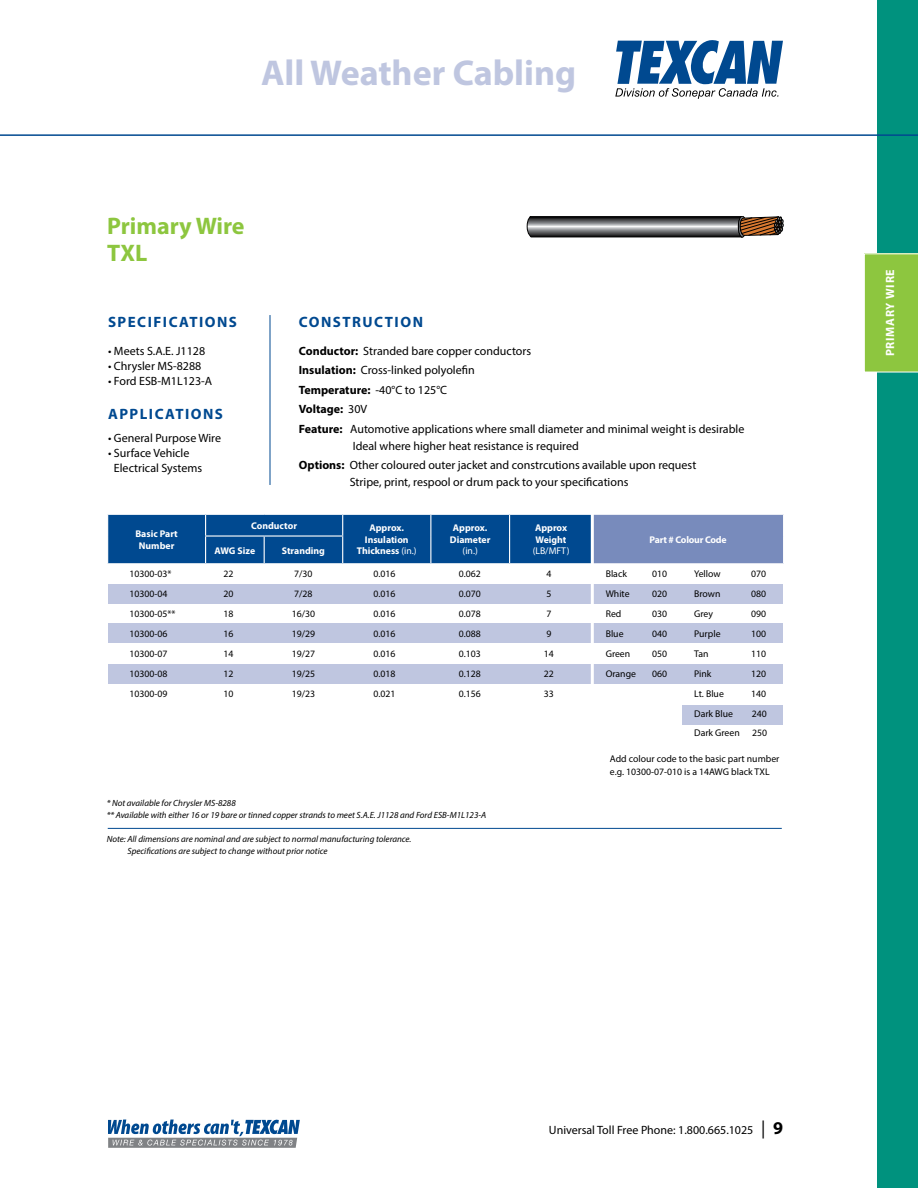
<style>
.page{position:relative;width:918px;height:1188px;background:#fff}
.page>*{position:absolute;margin:0;border:0;box-sizing:border-box;transform-origin:0 0}
.t1{font:700 36px "Myriad Pro";color:#bfc6e0}
.t2{font:700 24px/27px "Myriad Pro";color:#8dc63f}
.t3{font:700 15px "Myriad Pro";letter-spacing:.1em;color:#004990}
.t4{font:12px/19.5px "Myriad Pro";color:#000}
.t5{font:700 12px "Myriad Pro";letter-spacing:.06em;color:#fff}
.t6{font:9.75px/12.8px "Myriad Pro";color:#000}
.t7{font:700 9.75px/11.7px "Myriad Pro";color:#fff;text-align:center}
.t8{font:700 9.75px "Myriad Pro";letter-spacing:-.02em;color:#fff}
.t9{font:9.75px "Myriad Pro";color:#fff}
.t10{font:italic 9px/12px "Myriad Pro";color:#000}
.s1{font-weight:700}
.s2{font-weight:400}
.s3{font-size:18px}
.s4{font-weight:700;font-size:18px}
</style>
<div class="page">
<div style="left:683px;top:705px;width:100px;height:19px;background:#bfc6e0"></div>
<div style="left:878px;top:0;width:40px;height:1188px;background:#00927e"></div>
<svg style="left:108px;top:1120px;width:192px;height:28px"></svg>
<svg style="left:615px;top:40px;width:168px;height:59px"></svg>
<div style="left:864px;top:253px;width:54px;height:119px;background:#8dc63f"></div>
<div style="left:108px;top:624px;width:675px;height:19px;background:#bfc6e0"></div>
<div style="left:108px;top:664px;width:675px;height:20px;background:#bfc6e0"></div>
<div style="left:108px;top:584px;width:675px;height:20px;background:#bfc6e0"></div>
<div style="left:593px;top:514px;width:191px;height:50px;background:#788bbc"></div>
<hr style="left:593px;top:514px;width:191px;height:1px;background:#fff">
<svg style="left:783px;top:515px;width:1px;height:48px"></svg>
<hr style="left:593px;top:563px;width:191px;height:1px;background:#fff">
<div style="left:107px;top:514px;width:484px;height:50px;background:#004990"></div>
<hr style="left:206px;top:563px;width:58px;height:1px;background:#fff">
<hr style="left:264px;top:563px;width:79px;height:1px;background:#fff">
<hr style="left:108px;top:828px;width:674px;height:1px;background:#004990">
<hr style="left:270px;top:315px;width:1px;height:170px;background:#004990">
<hr style="left:0;top:134px;width:918px;height:2px;background:#004990">
<svg style="left:527px;top:216px;width:256px;height:21px;background:#6e6865"></svg>
<hr style="left:591px;top:504px;width:3px;height:186px;background:#fff">
<h1 class="t1" style="left:261px;top:50px;width:317px">All Weather Cabling</h1>
<h2 class="t2" style="left:107px;top:212px;width:139px">Primary Wire<br>TXL</h2>
<p class="t3" style="left:108px;top:312px;width:131px">SPECIFICATIONS</p>
<p class="t4" style="left:108px;top:341px;width:99px">• Meets S.A.E. J1128</p>
<p class="t4" style="left:108px;top:356px;width:95px">• Chrysler MS-8288</p>
<p class="t4" style="left:108px;top:371px;width:106px">• Ford ESB-M1L123-A</p>
<p class="t3" style="left:108px;top:404px;width:117px">APPLICATIONS</p>
<p class="t4" style="left:108px;top:428px;width:115px">• General Purpose Wire</p>
<p class="t4" style="left:114px;top:446px;width:90px;line-height:15px;text-indent:-6px">• Surface Vehicle<br>Electrical Systems</p>
<p class="t3" style="left:299px;top:312px;width:126px">CONSTRUCTION</p>
<p class="t4" style="left:299px;top:341px;width:447px"><span class="s1">Conductor:</span> Stranded bare copper conductors<br><span class="s1">Insulation:</span> Cross-linked polyolefin<br><span class="s1">Temperature:</span> -40°C to 125°C<br><span class="s1">Voltage:</span> 30V<br><span class="s1">Feature:</span> Automotive applications where small diameter and minimal weight is desirable</p>
<p class="t4" style="left:299px;top:436px;width:399px;text-indent:54px">Ideal where higher heat resistance is required<br><span class="s1">Options:</span> Other coloured outer jacket and constrcutions available upon request</p>
<p class="t4" style="left:350px;top:472px;width:280px">Stripe, print, respool or drum pack to your specifications</p>
<p class="t7" style="left:135px;top:527px;width:44px">Basic Part<br>Number</p>
<p class="t7" style="left:251px;top:519px;width:47px">Conductor</p>
<p class="t7" style="left:357px;top:522px;width:61px">Approx.<br>Insulation<br>Thickness <span class="s2">(in.)</span></p>
<p class="t7" style="left:450px;top:522px;width:42px">Approx.<br>Diameter</p>
<p class="t7" style="left:215px;top:544px;width:42px">AWG Size</p>
<p class="t7" style="left:282px;top:544px;width:45px">Stranding</p>
<p class="t9" style="left:463px;top:545px;width:17px">(in.)</p>
<p class="t7" style="left:535px;top:522px;width:34px;text-align:left">Approx<br>Weight</p>
<p class="t9" style="left:533px;top:545px;width:38px">(LB/MFT)</p>
<p class="t6" style="left:129px;top:568px;width:44px">10300-03*</p>
<p class="t6" style="left:223px;top:568px;width:12px">22</p>
<p class="t6" style="left:294px;top:568px;width:20px">7/30</p>
<p class="t6" style="left:373px;top:568px;width:24px">0.016</p>
<p class="t6" style="left:459px;top:568px;width:24px">0.062</p>
<p class="t6" style="left:546px;top:568px;width:7px">4</p>
<p class="t6" style="left:129px;top:588px;width:40px">10300-04</p>
<p class="t6" style="left:223px;top:588px;width:12px">20</p>
<p class="t6" style="left:294px;top:588px;width:20px">7/28</p>
<p class="t6" style="left:373px;top:588px;width:24px">0.016</p>
<p class="t6" style="left:459px;top:588px;width:24px">0.070</p>
<p class="t6" style="left:546px;top:588px;width:7px">5</p>
<p class="t6" style="left:129px;top:607px;width:48px">10300-05**</p>
<p class="t6" style="left:223px;top:607px;width:12px">18</p>
<p class="t6" style="left:292px;top:607px;width:25px">16/30</p>
<p class="t6" style="left:373px;top:607px;width:24px">0.016</p>
<p class="t6" style="left:459px;top:607px;width:24px">0.078</p>
<p class="t6" style="left:546px;top:607px;width:7px">7</p>
<p class="t6" style="left:129px;top:627px;width:40px">10300-06</p>
<p class="t6" style="left:223px;top:627px;width:12px">16</p>
<p class="t6" style="left:292px;top:627px;width:25px">19/29</p>
<p class="t6" style="left:373px;top:627px;width:24px">0.016</p>
<p class="t6" style="left:459px;top:627px;width:24px">0.088</p>
<p class="t6" style="left:546px;top:627px;width:7px">9</p>
<p class="t6" style="left:129px;top:647px;width:40px">10300-07</p>
<p class="t6" style="left:223px;top:647px;width:12px">14</p>
<p class="t6" style="left:292px;top:647px;width:25px">19/27</p>
<p class="t6" style="left:373px;top:647px;width:24px">0.016</p>
<p class="t6" style="left:459px;top:647px;width:24px">0.103</p>
<p class="t6" style="left:544px;top:647px;width:12px">14</p>
<p class="t6" style="left:129px;top:667px;width:40px">10300-08</p>
<p class="t6" style="left:223px;top:667px;width:12px">12</p>
<p class="t6" style="left:292px;top:667px;width:25px">19/25</p>
<p class="t6" style="left:373px;top:667px;width:24px">0.018</p>
<p class="t6" style="left:459px;top:667px;width:24px">0.128</p>
<p class="t6" style="left:544px;top:667px;width:12px">22</p>
<p class="t6" style="left:129px;top:687px;width:40px">10300-09</p>
<p class="t6" style="left:223px;top:687px;width:12px">10</p>
<p class="t6" style="left:292px;top:687px;width:25px">19/23</p>
<p class="t6" style="left:373px;top:687px;width:24px">0.021</p>
<p class="t6" style="left:459px;top:687px;width:24px">0.156</p>
<p class="t6" style="left:544px;top:687px;width:12px">33</p>
<p class="t10" style="left:107px;top:796px;width:381px">* Not available for Chrysler MS-8288<br>** Available with either 16 or 19 bare or tinned copper strands to meet S.A.E. J1128 and Ford ESB-M1L123-A</p>
<p class="t10" style="left:127px;top:832px;width:286px;text-indent:-21px">Note: All dimensions are nominal and are subject to normal manufacturing tolerance.<br>Specifications are subject to change without prior notice</p>
<p class="t8" style="left:649px;top:533px;width:79px">Part # Colour Code</p>
<p class="t6" style="left:606px;top:568px;width:23px">Black</p>
<p class="t6" style="left:652px;top:568px;width:17px">010</p>
<p class="t6" style="left:694px;top:568px;width:28px">Yellow</p>
<p class="t6" style="left:751px;top:568px;width:17px">070</p>
<p class="t6" style="left:606px;top:588px;width:25px">White</p>
<p class="t6" style="left:652px;top:588px;width:17px">020</p>
<p class="t6" style="left:694px;top:588px;width:28px">Brown</p>
<p class="t6" style="left:751px;top:588px;width:17px">080</p>
<p class="t6" style="left:606px;top:607px;width:17px">Red</p>
<p class="t6" style="left:652px;top:607px;width:17px">030</p>
<p class="t6" style="left:694px;top:607px;width:20px">Grey</p>
<p class="t6" style="left:751px;top:607px;width:17px">090</p>
<p class="t6" style="left:606px;top:627px;width:19px">Blue</p>
<p class="t6" style="left:652px;top:627px;width:17px">040</p>
<p class="t6" style="left:694px;top:627px;width:28px">Purple</p>
<p class="t6" style="left:751px;top:627px;width:17px">100</p>
<p class="t6" style="left:606px;top:647px;width:26px">Green</p>
<p class="t6" style="left:652px;top:647px;width:17px">050</p>
<p class="t6" style="left:694px;top:647px;width:16px">Tan</p>
<p class="t6" style="left:751px;top:647px;width:17px">110</p>
<p class="t6" style="left:606px;top:667px;width:32px">Orange</p>
<p class="t6" style="left:652px;top:667px;width:17px">060</p>
<p class="t6" style="left:694px;top:667px;width:19px">Pink</p>
<p class="t6" style="left:751px;top:667px;width:17px">120</p>
<p class="t6" style="left:694px;top:687px;width:31px">Lt. Blue</p>
<p class="t6" style="left:751px;top:687px;width:17px">140</p>
<p class="t6" style="left:694px;top:707px;width:40px">Dark Blue</p>
<p class="t6" style="left:752px;top:707px;width:17px">240</p>
<p class="t6" style="left:694px;top:727px;width:47px">Dark Green</p>
<p class="t6" style="left:752px;top:727px;width:17px">250</p>
<p class="t6" style="left:610px;top:752px;width:171px">Add colour code to the basic part number e.g. 10300-07-010 is a 14AWG black TXL</p>
<p class="t5" style="left:882px;top:356px;width:89px;rotate:-90deg">PRIMARY WIRE</p>
<p class="t4" style="left:549px;top:1120px;width:236px">Universal Toll Free Phone: 1.800.665.1025 <span class="s3">|</span> <span class="s4">9</span></p>
</div>
